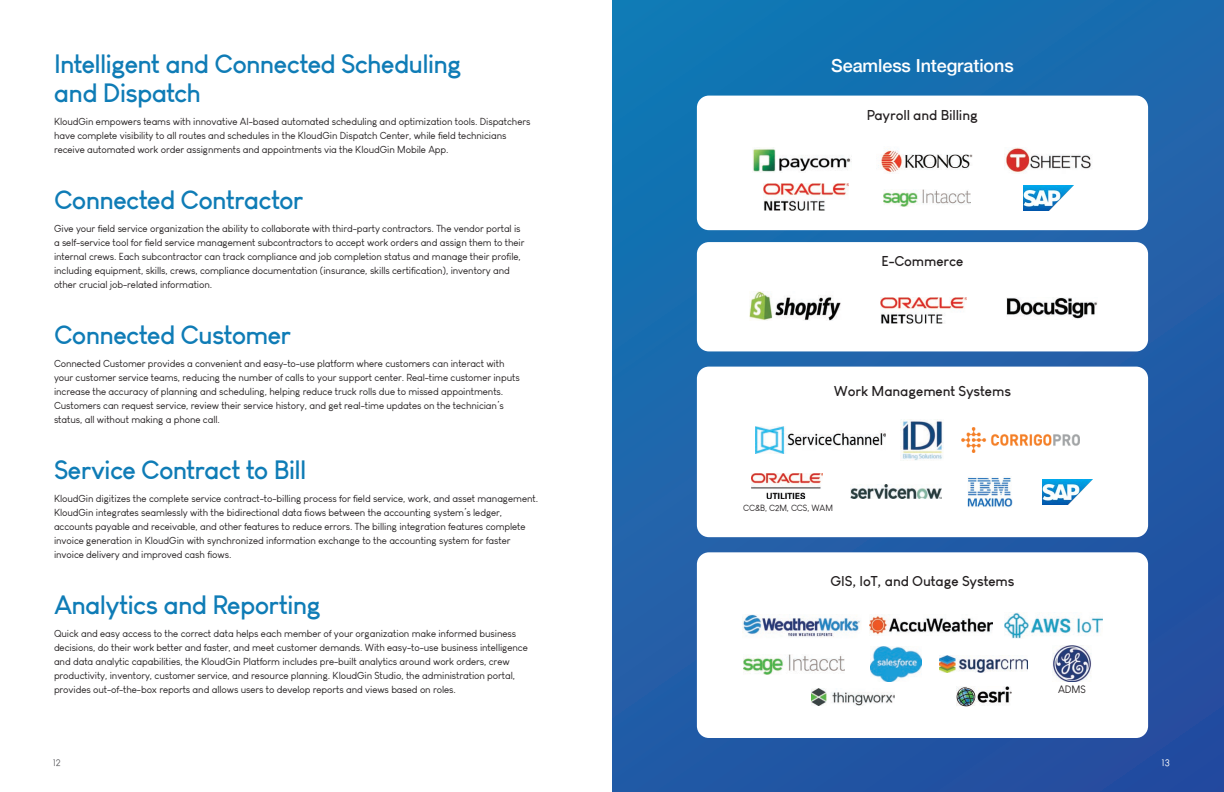
<style>
.page{position:relative;width:1224px;height:792px;background:#fff}
.page>*{position:absolute;margin:0;border:0;box-sizing:border-box;transform-origin:0 0}
.t1{font:700 26px/29px "Louis George Cafe";letter-spacing:-.03em;color:#0f7cb6}
.t2{font:500 18px "Helvetica Neue";letter-spacing:-.005em;color:#fff}
.t3{font:700 14px "Louis George Cafe";letter-spacing:-.01em;color:#231f20}
.P1{font:10.5px "Louis George Cafe";color:#231f20}
.P1-2{font:10px/14px "Louis George Cafe";letter-spacing:-.01em;color:#231f20}
.t4{font:10px "Louis George Cafe";color:#636366}
.P1-3{font:10px "Louis George Cafe";color:#fff}
.P1-4{font:8.8px "Louis George Cafe";letter-spacing:-.01em;color:#231f20}
</style>
<div class="page">
<div style="left:612px;top:0;width:612px;height:792px;background:linear-gradient(to bottom,#1673b2,#2752a2)"></div>
<div style="left:697px;top:242px;width:451px;height:109px;background:#fff;border-radius:12px"></div>
<img style="left:1006px;top:297px;width:91px;height:22px">
<img style="left:749px;top:291px;width:92px;height:30px">
<img style="left:881px;top:297px;width:86px;height:27px">
<div style="left:697px;top:96px;width:451px;height:134px;background:#fff;border-radius:12px"></div>
<div style="left:697px;top:367px;width:451px;height:170px;background:#fff;border-radius:12px"></div>
<img style="left:961px;top:428px;width:118px;height:24px">
<img style="left:756px;top:427px;width:130px;height:26px">
<img style="left:900px;top:419px;width:43px;height:42px">
<div style="left:697px;top:552px;width:451px;height:186px;background:#fff;border-radius:12px"></div>
<img style="left:742px;top:614px;width:119px;height:24px">
<img style="left:869px;top:615px;width:124px;height:20px">
<img style="left:1005px;top:613px;width:98px;height:26px">
<img style="left:1053px;top:645px;width:38px;height:37px">
<img style="left:743px;top:655px;width:101px;height:20px">
<img style="left:871px;top:646px;width:51px;height:36px">
<img style="left:940px;top:656px;width:88px;height:16px">
<img style="left:811px;top:688px;width:83px;height:17px">
<img style="left:956px;top:686px;width:55px;height:20px">
<img style="left:878px;top:150px;width:95px;height:23px">
<img style="left:753px;top:148px;width:99px;height:24px">
<img style="left:763px;top:184px;width:85px;height:26px">
<img style="left:1004px;top:148px;width:88px;height:25px">
<img style="left:884px;top:189px;width:87px;height:17px">
<img style="left:1023px;top:186px;width:50px;height:25px">
<img style="left:850px;top:485px;width:92px;height:13px">
<img style="left:752px;top:473px;width:71px;height:26px">
<img style="left:967px;top:477px;width:45px;height:30px">
<img style="left:1043px;top:479px;width:50px;height:25px">
<h1 class="t1" style="left:54px;top:49px;width:410px">Intelligent and Connected Scheduling and Dispatch</h1>
<p class="P1-2" style="left:54px;top:114px;width:478px">KloudGin empowers teams with innovative AI-based automated scheduling and optimization tools. Dispatchers have complete visibility to all routes and schedules in the KloudGin Dispatch Center, while field technicians receive automated work order assignments and appointments via the KloudGin Mobile App.</p>
<h1 class="t1" style="left:54px;top:185px;width:251px">Connected Contractor</h1>
<p class="P1-2" style="left:54px;top:221px;width:472px">Give your field service organization the ability to collaborate with third-party contractors. The vendor portal is a self-service tool for field service management subcontractors to accept work orders and assign them to their internal crews. Each subcontractor can track compliance and job completion status and manage their profile, including equipment, skills, crews, compliance documentation (insurance, skills certification), inventory and other crucial job-related information.</p>
<h1 class="t1" style="left:54px;top:320px;width:239px">Connected Customer</h1>
<p class="P1-2" style="left:54px;top:356px;width:467px">Connected Customer provides a convenient and easy-to-use platform where customers can interact with your customer service teams, reducing the number of calls to your support center. Real-time customer inputs increase the accuracy of planning and scheduling, helping reduce truck rolls due to missed appointments.<br>Customers can request service, review their service history, and get real-time updates on the technician’s status, all without making a phone call.</p>
<h1 class="t1" style="left:54px;top:455px;width:254px">Service Contract to Bill</h1>
<p class="P1-2" style="left:54px;top:491px;width:486px">KloudGin digitizes the complete service contract-to-billing process for field service, work, and asset management.<br>KloudGin integrates seamlessly with the bidirectional data flows between the accounting system’s ledger, accounts payable and receivable, and other features to reduce errors. The billing integration features complete invoice generation in KloudGin with synchronized information exchange to the accounting system for faster invoice delivery and improved cash flows.</p>
<h1 class="t1" style="left:54px;top:590px;width:269px">Analytics and Reporting</h1>
<p class="P1-2" style="left:54px;top:626px;width:475px">Quick and easy access to the correct data helps each member of your organization make informed business decisions, do their work better and faster, and meet customer demands. With easy-to-use business intelligence and data analytic capabilities, the KloudGin Platform includes pre-built analytics around work orders, crew productivity, inventory, customer service, and resource planning. KloudGin Studio, the administration portal, provides out-of-the-box reports and allows users to develop reports and views based on roles.</p>
<p class="t4" style="left:53px;top:757px;width:9px">12</p>
<h2 class="t2" style="left:831px;top:51px;width:184px">Seamless Integrations</h2>
<h4 class="t3" style="left:867px;top:106px;width:113px">Payroll and Billing</h4>
<h4 class="t3" style="left:882px;top:252px;width:83px">E-Commerce</h4>
<h4 class="t3" style="left:834px;top:382px;width:179px">Work Management Systems</h4>
<p class="P1-4" style="left:743px;top:502px;width:91px">CC&amp;B, C2M, CCS, WAM</p>
<h4 class="t3" style="left:830px;top:572px;width:186px">GIS, IoT, and Outage Systems</h4>
<p class="P1" style="left:1058px;top:683px;width:29px">ADMS</p>
<p class="P1-3" style="left:1162px;top:757px;width:10px">13</p>
</div>
